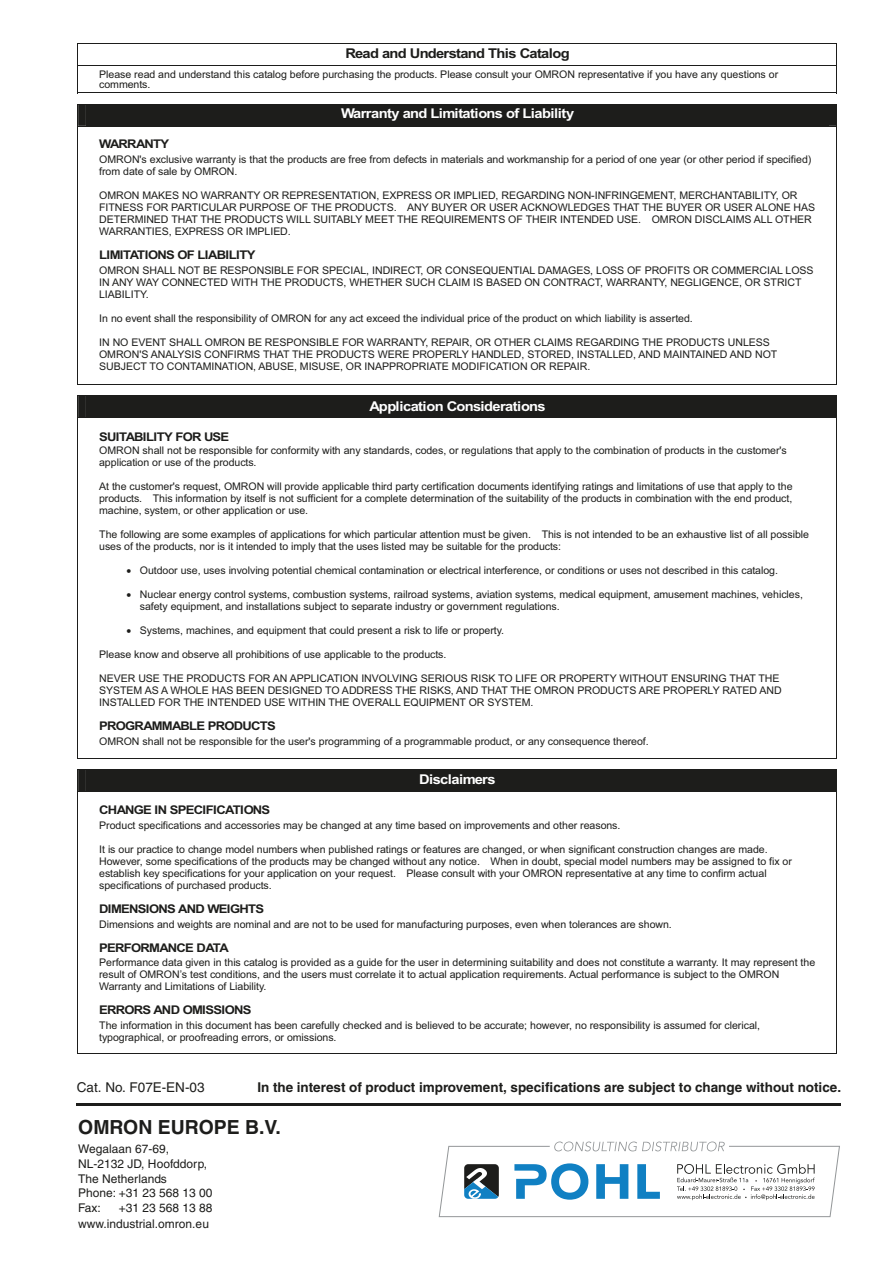
<style>
.page{position:relative;width:893px;height:1263px;background:#fff}
.page>*{position:absolute;margin:0;border:0;box-sizing:border-box;transform-origin:0 0}
.t1{font:700 19.5px "Helvetica";color:#1d1d1b}
.t2{font:700 13.5px "Helvetica";color:#1d1d1b}
.t3{font:700 13.5px "Arial";letter-spacing:-.045em;color:#fff;scale:1.09 1}
.t4{font:700 13.5px "Arial";letter-spacing:-.045em;color:#1d1d1b;scale:1.09 1}
.t5{font:13.5px "Helvetica";color:#1d1d1b}
.t6{font:700 12px "Arial";letter-spacing:-.055em;color:#1d1d1b;scale:1.09 1}
.t7{font:12px/14.9px "Helvetica";color:#1d1d1b}
.t8{font:10.5px/12px "Arial";letter-spacing:-.005em;color:#1d1d1b}
</style>
<div class="page">
<hr style="left:77px;top:43px;width:760px;height:1px;background:#1d1d1b">
<hr style="left:77px;top:65px;width:760px;height:1px;background:#1d1d1b">
<svg style="left:77px;top:44px;width:1px;height:49px"></svg>
<hr style="left:77px;top:93px;width:759px;height:1px;background:#1d1d1b">
<svg style="left:836px;top:44px;width:1px;height:50px"></svg>
<div style="left:77px;top:104px;width:760px;height:22px;background:#1d1d1b"></div>
<hr style="left:77px;top:126px;width:760px;height:1px;background:#1d1d1b">
<hr style="left:77px;top:127px;width:1px;height:258px;background:#1d1d1b">
<hr style="left:77px;top:384px;width:759px;height:1px;background:#1d1d1b">
<hr style="left:836px;top:127px;width:1px;height:258px;background:#1d1d1b">
<div style="left:77px;top:395px;width:760px;height:22px;background:#1d1d1b"></div>
<hr style="left:77px;top:417px;width:760px;height:1px;background:#1d1d1b">
<hr style="left:77px;top:418px;width:1px;height:341px;background:#1d1d1b">
<hr style="left:77px;top:758px;width:759px;height:1px;background:#1d1d1b">
<hr style="left:836px;top:418px;width:1px;height:341px;background:#1d1d1b">
<div style="left:77px;top:769px;width:760px;height:22px;background:#1d1d1b"></div>
<hr style="left:77px;top:791px;width:760px;height:1px;background:#1d1d1b">
<hr style="left:77px;top:792px;width:1px;height:261px;background:#1d1d1b">
<hr style="left:836px;top:792px;width:1px;height:261px;background:#1d1d1b">
<hr style="left:77px;top:1053px;width:759px;height:1px;background:#1d1d1b">
<hr style="left:77px;top:1103px;width:764px;height:2px;background:#1d1d1b">
<svg style="left:439px;top:1141px;width:401px;height:76px"></svg>
<p class="t4" style="left:345px;top:45px;width:207px">Read and Understand This Catalog</p>
<p class="t8" style="left:99px;top:69px;width:681px;line-height:10.5px">Please read and understand this catalog before purchasing the products. Please consult your OMRON representative if you have any questions or comments.</p>
<p class="t3" style="left:341px;top:105px;width:215px">Warranty and Limitations of Liability</p>
<p class="t6" style="left:99px;top:136px;width:66px">WARRANTY</p>
<p class="t8" style="left:99px;top:154px;width:714px">OMRON's exclusive warranty is that the products are free from defects in materials and workmanship for a period of one year (or other period if specified) from date of sale by OMRON.</p>
<p class="t8" style="left:99px;top:190px;width:718px">OMRON MAKES NO WARRANTY OR REPRESENTATION, EXPRESS OR IMPLIED, REGARDING NON-INFRINGEMENT, MERCHANTABILITY, OR FITNESS FOR PARTICULAR PURPOSE OF THE PRODUCTS. ANY BUYER OR USER ACKNOWLEDGES THAT THE BUYER OR USER ALONE HAS DETERMINED THAT THE PRODUCTS WILL SUITABLY MEET THE REQUIREMENTS OF THEIR INTENDED USE. OMRON DISCLAIMS ALL OTHER WARRANTIES, EXPRESS OR IMPLIED.</p>
<p class="t6" style="left:99px;top:247px;width:145px">LIMITATIONS OF LIABILITY</p>
<p class="t8" style="left:99px;top:265px;width:716px">OMRON SHALL NOT BE RESPONSIBLE FOR SPECIAL, INDIRECT, OR CONSEQUENTIAL DAMAGES, LOSS OF PROFITS OR COMMERCIAL LOSS<br>IN ANY WAY CONNECTED WITH THE PRODUCTS, WHETHER SUCH CLAIM IS BASED ON CONTRACT, WARRANTY, NEGLIGENCE, OR STRICT<br>LIABILITY.</p>
<p class="t8" style="left:99px;top:313px;width:595px">In no event shall the responsibility of OMRON for any act exceed the individual price of the product on which liability is asserted.</p>
<p class="t8" style="left:99px;top:337px;width:680px">IN NO EVENT SHALL OMRON BE RESPONSIBLE FOR WARRANTY, REPAIR, OR OTHER CLAIMS REGARDING THE PRODUCTS UNLESS<br>OMRON'S ANALYSIS CONFIRMS THAT THE PRODUCTS WERE PROPERLY HANDLED, STORED, INSTALLED, AND MAINTAINED AND NOT<br>SUBJECT TO CONTAMINATION, ABUSE, MISUSE, OR INAPPROPRIATE MODIFICATION OR REPAIR.</p>
<p class="t3" style="left:369px;top:397px;width:163px">Application Considerations</p>
<p class="t6" style="left:99px;top:429px;width:121px">SUITABILITY FOR USE</p>
<p class="t8" style="left:99px;top:445px;width:689px">OMRON shall not be responsible for conformity with any standards, codes, or regulations that apply to the combination of products in the customer's application or use of the products.</p>
<p class="t8" style="left:99px;top:481px;width:695px;text-align:justify">At the customer's request, OMRON will provide applicable third party certification documents identifying ratings and limitations of use that apply to the products. This information by itself is not sufficient for a complete determination of the suitability of the products in combination with the end product, machine, system, or other application or use.</p>
<p class="t8" style="left:99px;top:529px;width:711px">The following are some examples of applications for which particular attention must be given. This is not intended to be an exhaustive list of all possible uses of the products, nor is it intended to imply that the uses listed may be suitable for the products:</p>
<p class="t8" style="left:126px;top:565px;width:653px">• Outdoor use, uses involving potential chemical contamination or electrical interference, or conditions or uses not described in this catalog.</p>
<p class="t8" style="left:140px;top:589px;width:665px;text-indent:-13px">• Nuclear energy control systems, combustion systems, railroad systems, aviation systems, medical equipment, amusement machines, vehicles, safety equipment, and installations subject to separate industry or government regulations.</p>
<p class="t8" style="left:126px;top:625px;width:379px">• Systems, machines, and equipment that could present a risk to life or property.</p>
<p class="t8" style="left:99px;top:649px;width:349px">Please know and observe all prohibitions of use applicable to the products.</p>
<p class="t8" style="left:99px;top:673px;width:684px">NEVER USE THE PRODUCTS FOR AN APPLICATION INVOLVING SERIOUS RISK TO LIFE OR PROPERTY WITHOUT ENSURING THAT THE<br>SYSTEM AS A WHOLE HAS BEEN DESIGNED TO ADDRESS THE RISKS, AND THAT THE OMRON PRODUCTS ARE PROPERLY RATED AND<br>INSTALLED FOR THE INTENDED USE WITHIN THE OVERALL EQUIPMENT OR SYSTEM.</p>
<p class="t6" style="left:99px;top:718px;width:164px">PROGRAMMABLE PRODUCTS</p>
<p class="t8" style="left:99px;top:736px;width:551px">OMRON shall not be responsible for the user's programming of a programmable product, or any consequence thereof.</p>
<p class="t3" style="left:419px;top:771px;width:72px">Disclaimers</p>
<p class="t6" style="left:99px;top:802px;width:158px">CHANGE IN SPECIFICATIONS</p>
<p class="t8" style="left:99px;top:820px;width:523px">Product specifications and accessories may be changed at any time based on improvements and other reasons.</p>
<p class="t8" style="left:99px;top:844px;width:694px">It is our practice to change model numbers when published ratings or features are changed, or when significant construction changes are made.<br>However, some specifications of the products may be changed without any notice. When in doubt, special model numbers may be assigned to fix or establish key specifications for your application on your request. Please consult with your OMRON representative at any time to confirm actual specifications of purchased products.</p>
<p class="t6" style="left:99px;top:901px;width:153px">DIMENSIONS AND WEIGHTS</p>
<p class="t8" style="left:99px;top:919px;width:574px">Dimensions and weights are nominal and are not to be used for manufacturing purposes, even when tolerances are shown.</p>
<p class="t6" style="left:99px;top:940px;width:120px">PERFORMANCE DATA</p>
<p class="t8" style="left:99px;top:956px;width:718px">Performance data given in this catalog is provided as a guide for the user in determining suitability and does not constitute a warranty. It may represent the result of OMRON’s test conditions, and the users must correlate it to actual application requirements. Actual performance is subject to the OMRON<br>Warranty and Limitations of Liability.</p>
<p class="t6" style="left:99px;top:1002px;width:141px">ERRORS AND OMISSIONS</p>
<p class="t8" style="left:99px;top:1019px;width:662px">The information in this document has been carefully checked and is believed to be accurate; however, no responsibility is assumed for clerical, typographical, or proofreading errors, or omissions.</p>
<p class="t5" style="left:77px;top:1079px;width:129px">Cat. No. F07E-EN-03</p>
<p class="t2" style="left:257px;top:1079px;width:585px">In the interest of product improvement, specifications are subject to change without notice.</p>
<h1 class="t1" style="left:78px;top:1115px;width:204px">OMRON EUROPE B.V.</h1>
<p class="t7" style="left:78px;top:1141px;width:136px">Wegalaan 67-69,<br>NL-2132 JD, Hoofddorp,<br>The Netherlands<br>Phone: +31 23 568 13 00<br>Fax:</p>
<p class="t7" style="left:78px;top:1200px;width:136px;line-height:15.8px;text-align:right">+31 23 568 13 88 www.industrial.omron.eu</p>
</div>
